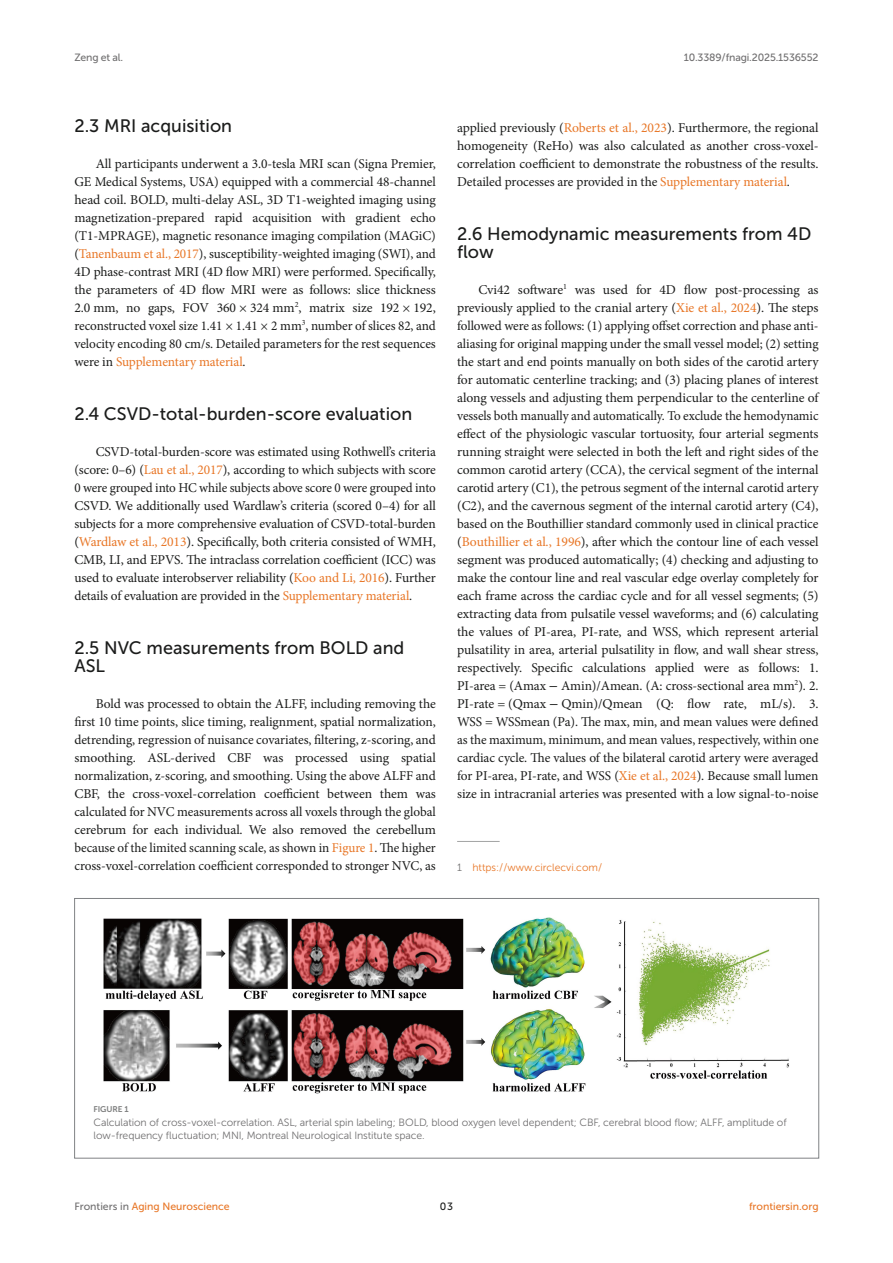
<style>
.page{position:relative;width:893px;height:1263px;background:#fff}
.page>*{position:absolute;margin:0;border:0;box-sizing:border-box;transform-origin:0 0}
.HEAD_2{font:18px/18px "Museo Sans 500";color:#1b1c1b}
.TEXT{font:13.5px/18px "Minion Pro";letter-spacing:-.005em;color:#1b1c1b;text-align:justify}
.FIG_LEG{font:10.5px/13.5px "Museo Sans 300";letter-spacing:-.01em;color:#706f70}
.t1{font:10.5px "Museo Sans 500";color:#e87626}
.t2{font:10.5px "Museo Sans 500";letter-spacing:-.015em;color:#706f70}
.FOOTNOTE{font:10.5px "Museo Sans 300";color:#e87626}
.t3{font:10.5px "Museo Sans 500";color:#1b1c1b}
.FIG_HD{font:8.25px "Museo Sans 700";letter-spacing:-.01em;color:#7e7f7f}
.s1{color:#e87626}
.s2{font-family:"STIX General"}
.s3{color:#706f70}
</style>
<div class="page">
<hr style="left:457px;top:841px;width:43px;height:1px;background:#a2a3a3">
<img style="left:104px;top:917px;width:685px;height:176px">
<div style="left:74px;top:898px;width:745px;height:260px;border:1px solid #808285"></div>
<p class="t2" style="left:74px;top:51px;width:50px">Zeng et al.</p>
<p class="t2" style="left:684px;top:51px;width:136px">10.3389/fnagi.2025.1536552</p>
<p class="HEAD_2" style="left:74px;top:117px;width:159px">2.3 MRI acquisition</p>
<p class="TEXT" style="left:74px;top:155px;width:363px;text-indent:21px">All participants underwent a 3.0-tesla MRI scan (Signa Premier, GE Medical Systems, USA) equipped with a commercial 48-channel head coil. BOLD, multi-delay ASL, 3D T1-weighted imaging using magnetization-prepared rapid acquisition with gradient echo (T1-MPRAGE), magnetic resonance imaging compilation (MAGiC) (<span class="s1">Tanenbaum et al., 2017</span>), susceptibility-weighted imaging (SWI), and 4D phase-contrast MRI (4D flow MRI) were performed. Specifically, the parameters of 4D flow MRI were as follows: slice thickness 2.0 mm, no gaps, FOV 360 × 324 mm<sup>2</sup>, matrix size 192 × 192, reconstructed voxel size 1.41 × 1.41 × 2 mm<sup>3</sup>, number of slices 82, and velocity encoding 80 cm/s. Detailed parameters for the rest sequences were in <span class="s1">Supplementary material</span>.</p>
<p class="HEAD_2" style="left:74px;top:405px;width:339px">2.4 CSVD-total-burden-score evaluation</p>
<p class="TEXT" style="left:74px;top:443px;width:363px;text-indent:21px">CSVD-total-burden-score was estimated using Rothwell’s criteria (score: 0–6) (<span class="s1">Lau et al., 2017</span>), according to which subjects with score 0 were grouped into HC while subjects above score 0 were grouped into CSVD. We additionally used Wardlaw’s criteria (scored 0–4) for all subjects for a more comprehensive evaluation of CSVD-total-burden (<span class="s1">Wardlaw et al., 2013</span>). Specifically, both criteria consisted of WMH, CMB, LI, and EPVS. The intraclass correlation coefficient (ICC) was used to evaluate interobserver reliability (<span class="s1">Koo and Li, 2016</span>). Further details of evaluation are provided in the <span class="s1">Supplementary material</span>.</p>
<p class="HEAD_2" style="left:74px;top:639px;width:331px">2.5 NVC measurements from BOLD and<br>ASL</p>
<p class="TEXT" style="left:74px;top:695px;width:363px;text-indent:21px">Bold was processed to obtain the ALFF, including removing the first 10 time points, slice timing, realignment, spatial normalization, detrending, regression of nuisance covariates, filtering, z-scoring, and smoothing. ASL-derived CBF was processed using spatial normalization, z-scoring, and smoothing. Using the above ALFF and CBF, the cross-voxel-correlation coefficient between them was calculated for NVC measurements across all voxels through the global cerebrum for each individual. We also removed the cerebellum because of the limited scanning scale, as shown in <span class="s1">Figure 1</span>. The higher cross-voxel-correlation coefficient corresponded to stronger NVC, as</p>
<p class="TEXT" style="left:457px;top:119px;width:363px">applied previously (<span class="s1">Roberts et al., 2023</span>). Furthermore, the regional homogeneity (ReHo) was also calculated as another cross-voxel&shy;correlation coefficient to demonstrate the robustness of the results.<br>Detailed processes are provided in the <span class="s1">Supplementary material</span>.</p>
<p class="HEAD_2" style="left:457px;top:225px;width:356px">2.6 Hemodynamic measurements from 4D flow</p>
<p class="TEXT" style="left:457px;top:281px;width:363px;text-indent:21px">Cvi42 software<sup>1</sup> was used for 4D flow post-processing as previously applied to the cranial artery (<span class="s1">Xie et al., 2024</span>). The steps followed were as follows: (1) applying offset correction and phase anti&shy;aliasing for original mapping under the small vessel model; (2) setting the start and end points manually on both sides of the carotid artery for automatic centerline tracking; and (3) placing planes of interest along vessels and adjusting them perpendicular to the centerline of vessels both manually and automatically. To exclude the hemodynamic effect of the physiologic vascular tortuosity, four arterial segments running straight were selected in both the left and right sides of the common carotid artery (CCA), the cervical segment of the internal carotid artery (C1), the petrous segment of the internal carotid artery (C2), and the cavernous segment of the internal carotid artery (C4), based on the Bouthillier standard commonly used in clinical practice (<span class="s1">Bouthillier et al., 1996</span>), after which the contour line of each vessel segment was produced automatically; (4) checking and adjusting to make the contour line and real vascular edge overlay completely for each frame across the cardiac cycle and for all vessel segments; (5) extracting data from pulsatile vessel waveforms; and (6) calculating the values of PI-area, PI-rate, and WSS, which represent arterial pulsatility in area, arterial pulsatility in flow, and wall shear stress, respectively. Specific calculations applied were as follows: 1.<br>PI-area = (Amax <span class="s2">−</span> Amin)/Amean. (A: cross-sectional area mm<sup>2</sup>). 2.<br>PI-rate = (Qmax <span class="s2">−</span> Qmin)/Qmean (Q: flow rate, mL/s). 3.<br>WSS = WSSmean (Pa). The max, min, and mean values were defined as the maximum, minimum, and mean values, respectively, within one cardiac cycle. The values of the bilateral carotid artery were averaged for PI-area, PI-rate, and WSS (<span class="s1">Xie et al., 2024</span>). Because small lumen size in intracranial arteries was presented with a low signal-to-noise</p>
<p class="FOOTNOTE" style="left:457px;top:862px;width:146px"><span class="s3">1</span> https://www.circlecvi.com/</p>
<p class="FIG_HD" style="left:94px;top:1105px;width:37px">FIGURE 1</p>
<p class="FIG_LEG" style="left:94px;top:1115px;width:695px">Calculation of cross-voxel-correlation. ASL, arterial spin labeling; BOLD, blood oxygen level dependent; CBF, cerebral blood flow; ALFF, amplitude of low-frequency fluctuation; MNI, Montreal Neurological Institute space.</p>
<p class="t1" style="left:74px;top:1200px;width:157px"><span class="s3">Frontiers in</span> Aging Neuroscience</p>
<p class="t3" style="left:440px;top:1200px;width:15px">03</p>
<p class="t1" style="left:749px;top:1200px;width:71px">frontiersin.org</p>
</div>
